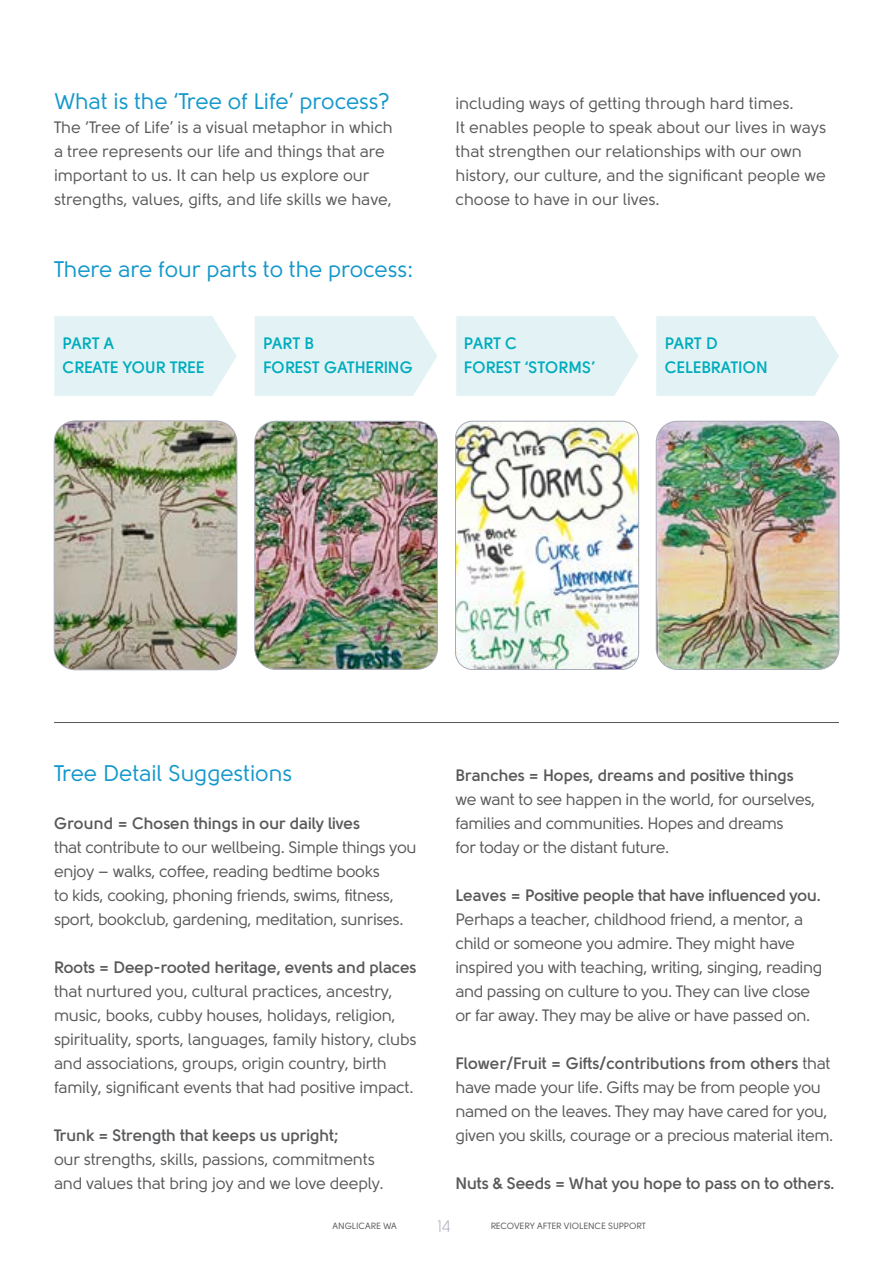
<style>
.page{position:relative;width:893px;height:1263px;background:#fff}
.page>*{position:absolute;margin:0;border:0;box-sizing:border-box;transform-origin:0 0}
.t1{font:22.5px "Solomon";color:#1598cb}
.t2{font:16.5px/24px "Solomon";letter-spacing:-.01em;color:#58595b}
.t3{font:700 16.5px "Solomon";letter-spacing:-.01em;color:#58595b}
.t4{font:700 16.5px/24px "Solomon";color:#00acbd}
.t5{font:16.5px "Solomon";color:#a8abb8}
.t6{font:9px "Solomon";color:#58595b}
.s1{font-weight:700}
</style>
<div class="page">
<svg style="left:54px;top:316px;width:183px;height:80px;background:#e4f3f5"></svg>
<div style="left:255px;top:316px;width:182px;height:80px;background:#e3f3f5"></div>
<div style="left:456px;top:316px;width:183px;height:80px;background:#e3f3f5"></div>
<div style="left:656px;top:316px;width:183px;height:80px;background:#e3f3f5"></div>
<hr style="left:54px;top:722px;width:785px;height:1px;background:#58595b">
<img style="left:255px;top:421px;width:181px;height:248px">
<div style="left:255px;top:421px;width:183px;height:249px;border:1px solid #a8abb8;border-radius:21px"></div>
<img style="left:656px;top:421px;width:183px;height:247px">
<div style="left:656px;top:421px;width:183px;height:249px;border:1px solid #a8abb8;border-radius:21px"></div>
<img style="left:455px;top:421px;width:184px;height:248px">
<div style="left:455px;top:421px;width:184px;height:249px;border:1px solid #a8abb8;border-radius:17px"></div>
<img style="left:54px;top:421px;width:183px;height:249px">
<div style="left:54px;top:421px;width:183px;height:249px;border:1px solid #a8abb8;border-radius:21px"></div>
<h1 class="t1" style="left:54px;top:89px;width:338px">What is the ‘Tree of Life’ process?</h1>
<p class="t2" style="left:54px;top:115px;width:340px">The ‘Tree of Life’ is a visual metaphor in which a tree represents our life and things that are important to us. It can help us explore our strengths, values, gifts, and life skills we have,</p>
<h1 class="t1" style="left:54px;top:257px;width:361px">There are four parts to the process:</h1>
<p class="t2" style="left:455px;top:92px;width:372px">including ways of getting through hard times.<br>It enables people to speak about our lives in ways that strengthen our relationships with our own history, our culture, and the significant people we choose to have in our lives.</p>
<p class="t4" style="left:63px;top:331px;width:143px">PART A<br>CREATE YOUR TREE</p>
<p class="t4" style="left:263px;top:331px;width:151px">PART B<br>FOREST GATHERING</p>
<p class="t4" style="left:464px;top:331px;width:132px">PART C<br>FOREST ‘STORMS’</p>
<p class="t4" style="left:665px;top:331px;width:105px">PART D<br>CELEBRATION</p>
<h1 class="t1" style="left:54px;top:761px;width:239px">Tree Detail Suggestions</h1>
<p class="t3" style="left:54px;top:814px;width:308px">Ground = Chosen things in our daily lives</p>
<p class="t2" style="left:54px;top:835px;width:364px">that contribute to our wellbeing. Simple things you enjoy – walks, coffee, reading bedtime books<br>to kids, cooking, phoning friends, swims, fitness, sport, bookclub, gardening, meditation, sunrises.</p>
<p class="t3" style="left:54px;top:958px;width:364px">Roots = Deep-rooted heritage, events and places</p>
<p class="t2" style="left:54px;top:980px;width:364px">that nurtured you, cultural practices, ancestry, music, books, cubby houses, holidays, religion, spirituality, sports, languages, family history, clubs and associations, groups, origin country, birth family, significant events that had positive impact.</p>
<p class="t3" style="left:54px;top:1126px;width:286px">Trunk = Strength that keeps us upright;</p>
<p class="t2" style="left:54px;top:1148px;width:331px">our strengths, skills, passions, commitments and values that bring joy and we love deeply.</p>
<p class="t3" style="left:455px;top:766px;width:340px">Branches = Hopes, dreams and positive things</p>
<p class="t2" style="left:455px;top:788px;width:361px">we want to see happen in the world, for ourselves, families and communities. Hopes and dreams<br>for today or the distant future.</p>
<p class="t3" style="left:455px;top:886px;width:367px">Leaves = Positive people that have influenced you.</p>
<p class="t2" style="left:455px;top:908px;width:368px">Perhaps a teacher, childhood friend, a mentor, a child or someone you admire. They might have inspired you with teaching, writing, singing, reading and passing on culture to you. They can live close or far away. They may be alive or have passed on.</p>
<p class="t2" style="left:455px;top:1052px;width:379px"><span class="s1">Flower/Fruit = Gifts/contributions from others</span> that have made your life. Gifts may be from people you named on the leaves. They may have cared for you, given you skills, courage or a precious material item.</p>
<p class="t3" style="left:455px;top:1174px;width:381px">Nuts &amp; Seeds = What you hope to pass on to others.</p>
<p class="t6" style="left:333px;top:1221px;width:66px">ANGLICARE WA</p>
<p class="t5" style="left:437px;top:1217px;width:15px">14</p>
<p class="t6" style="left:491px;top:1221px;width:157px">RECOVERY AFTER VIOLENCE SUPPORT</p>
</div>
